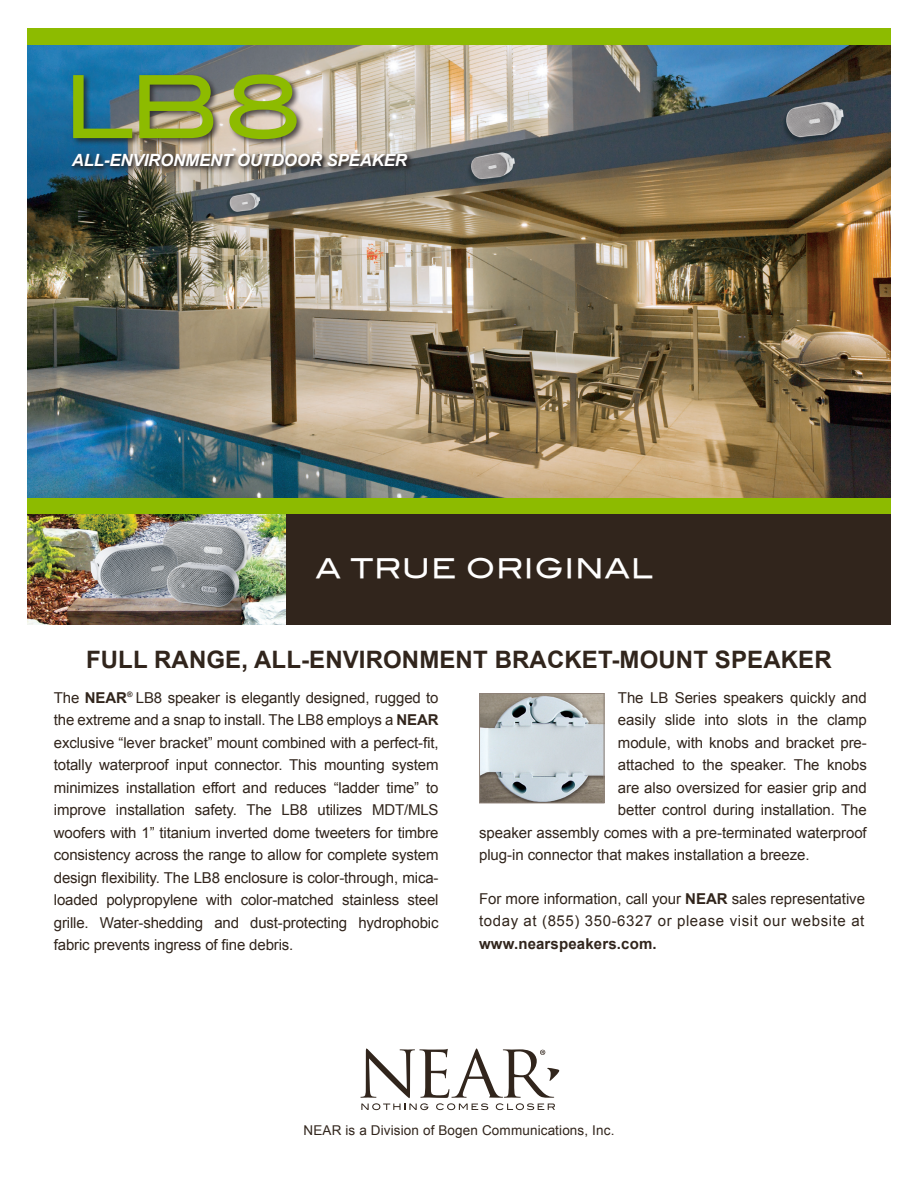
<style>
.page{position:relative;width:918px;height:1188px;background:#fff}
.page>*{position:absolute;margin:0;border:0;box-sizing:border-box;transform-origin:0 0}
.t1{font:87px "Blair Md ITCTT Medium";color:#8dbb00}
.t2{font:27px "Blair Md ITCTT Medium";letter-spacing:.025em;color:#fff}
.Subhead{font:700 24px "Arial";letter-spacing:.005em;color:#31251c}
.All-Environment_Tag{font:italic 700 16.8px "Arial";letter-spacing:-.01em;color:#fff}
.Body_Copy{font:15px/22.5px "Arial";letter-spacing:-.005em;color:#31251c;text-align:justify}
.t3{font:13.5px "Arial";letter-spacing:.01em;color:#31251c}
.s1{font-weight:700}
</style>
<div class="page">
<img style="left:27px;top:45px;width:864px;height:454px">
<svg style="left:360px;top:1048px;width:199px;height:62px"></svg>
<div style="left:27px;top:499px;width:864px;height:30px;background:#8dbb00"></div>
<div style="left:27px;top:28px;width:864px;height:17px;background:#8dbb00"></div>
<div style="left:284px;top:515px;width:607px;height:110px;background:#31251c"></div>
<img style="left:27px;top:515px;width:258px;height:110px">
<img style="left:481px;top:695px;width:121px;height:106px">
<div style="left:479px;top:693px;width:125px;height:110px;border:1px solid #8f8279"></div>
<div style="left:70px;top:73px;width:345px;height:101px;background:#231f20;opacity:.75"></div>
<div style="left:70px;top:153px;width:342px;height:18px;background:#231f20;opacity:.75"></div>
<p class="t1" style="left:63px;top:36px;width:241px">LB8</p>
<p class="All-Environment_Tag" style="left:72px;top:150px;width:337px">ALL-ENVIRONMENT OUTDOOR SPEAKER</p>
<p class="t2" style="left:315px;top:547px;width:339px">A TRUE ORIGINAL</p>
<p class="Subhead" style="left:86px;top:644px;width:747px">FULL RANGE, ALL-ENVIRONMENT BRACKET-MOUNT SPEAKER</p>
<p class="Body_Copy" style="left:54px;top:686px;width:386px">The <span class="s1">NEAR</span><sup>®</sup> LB8 speaker is elegantly designed, rugged to the extreme and a snap to install. The LB8 employs a <span class="s1">NEAR </span>exclusive “lever bracket” mount combined with a perfect-fit, totally waterproof input connector. This mounting system minimizes installation effort and reduces “ladder time” to improve installation safety. The LB8 utilizes MDT/MLS woofers with 1” titanium inverted dome tweeters for timbre consistency across the range to allow for complete system design flexibility. The LB8 enclosure is color-through, mica&shy;loaded polypropylene with color-matched stainless steel grille. Water-shedding and dust-protecting hydrophobic fabric prevents ingress of fine debris.</p>
<p class="Body_Copy" style="left:618px;top:686px;width:250px">The LB Series speakers quickly and</p>
<p class="Body_Copy" style="left:618px;top:709px;width:250px">easily slide into slots in the clamp</p>
<p class="Body_Copy" style="left:618px;top:731px;width:250px">module, with knobs and bracket pre-</p>
<p class="Body_Copy" style="left:618px;top:754px;width:250px">attached to the speaker. The knobs</p>
<p class="Body_Copy" style="left:618px;top:776px;width:250px">are also oversized for easier grip and</p>
<p class="Body_Copy" style="left:618px;top:799px;width:250px">better control during installation. The</p>
<p class="Body_Copy" style="left:479px;top:821px;width:389px">speaker assembly comes with a pre-terminated waterproof</p>
<p class="Body_Copy" style="left:479px;top:844px;width:332px">plug-in connector that makes installation a breeze.</p>
<p class="Body_Copy" style="left:479px;top:887px;width:387px">For more information, call your <span class="s1">NEAR</span> sales representative today at (855) 350-6327 or please visit our website at <span class="s1">www.nearspeakers.com.</span></p>
<p class="t3" style="left:304px;top:1121px;width:312px">NEAR is a Division of Bogen Communications, Inc.</p>
</div>
